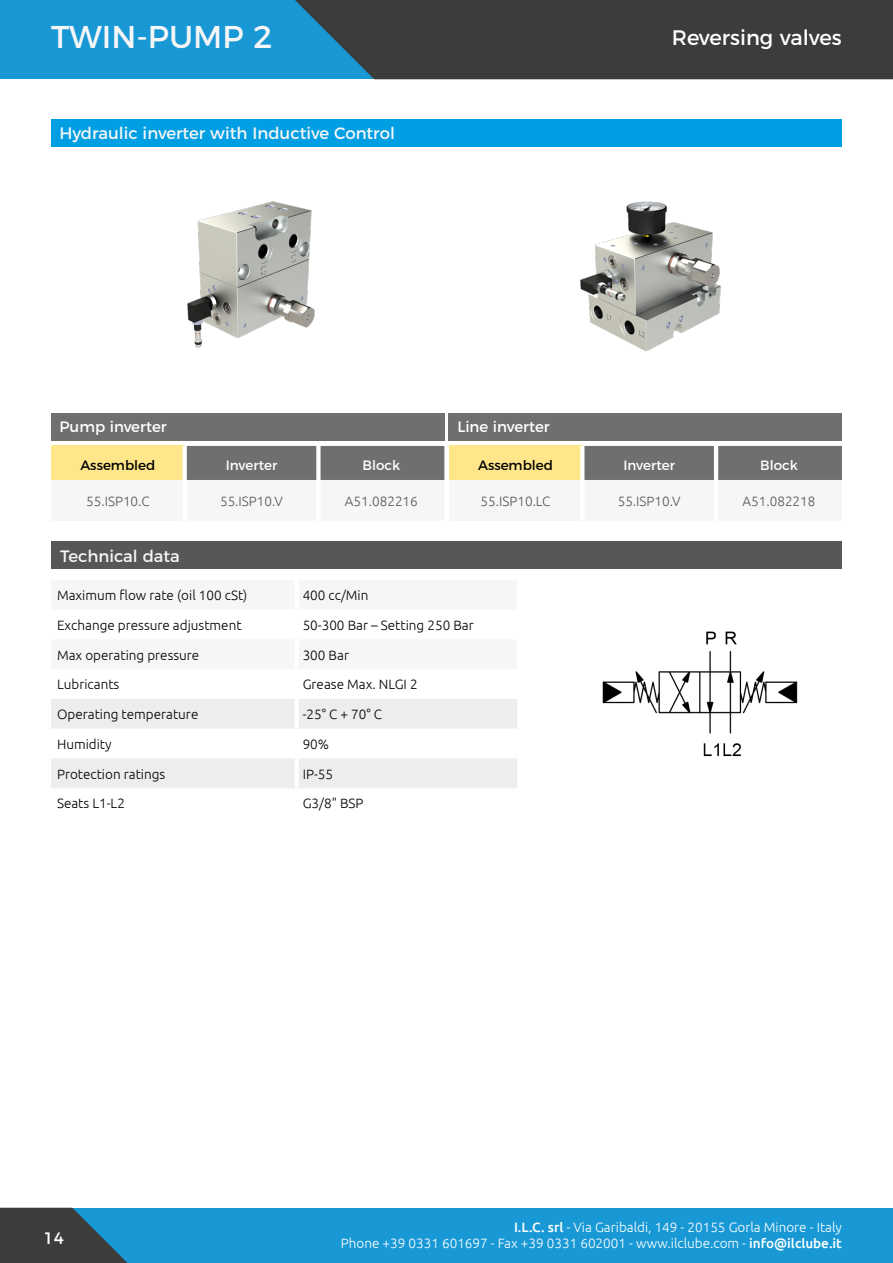
<style>
.page{position:relative;width:893px;height:1263px;background:#fff}
.page>*{position:absolute;margin:0;border:0;box-sizing:border-box;transform-origin:0 0}
.t1{font:31.5px "Montserrat";color:#f6f6f6}
.t2{font:21px "Montserrat";color:#fff}
.t3{font:16.5px "Montserrat";color:#f6f6f6}
.t4{font:16.5px "Montserrat";color:#fff}
.t5{font:15px "Montserrat";color:#fff}
.t6{font:300 13.5px "Ubuntu";color:#000}
.t7{font:300 13.5px/16.2px "Ubuntu";color:#fff;text-align:right}
.t8{font:300 13.5px "Ubuntu";color:#575756}
.t9{font:13.5px "Montserrat";color:#fff}
.t10{font:13.5px "Montserrat";color:#000}
.s1{font-weight:500}
</style>
<div class="page">
<div style="left:0;top:0;width:893px;height:79px;background:#1899d6"></div>
<div style="left:295px;top:0;width:598px;height:79px;background:#3c3c3b"></div>
<div style="left:0;top:1208px;width:893px;height:55px;background:#1899d6"></div>
<svg style="left:0;top:1208px;width:128px;height:55px"></svg>
<img style="left:602px;top:631px;width:196px;height:126px">
<img style="left:187px;top:201px;width:128px;height:147px">
<img style="left:580px;top:201px;width:141px;height:151px">
<div style="left:51px;top:119px;width:791px;height:27px;background:#009fe3"></div>
<div style="left:52px;top:541px;width:790px;height:28px;background:#575756"></div>
<svg style="left:51px;top:699px;width:466px;height:89px"></svg>
<hr style="left:295px;top:699px;width:4px;height:29px;background:#fff">
<hr style="left:295px;top:729px;width:4px;height:29px;background:#fff">
<hr style="left:295px;top:759px;width:4px;height:28px;background:#fff">
<div style="left:51px;top:413px;width:393px;height:27px;background:#706f6f"></div>
<div style="left:449px;top:413px;width:393px;height:27px;background:#706f6f"></div>
<div style="left:51px;top:446px;width:134px;height:34px;background:#ffe68a"></div>
<div style="left:51px;top:480px;width:134px;height:41px;background:#f6f6f6"></div>
<div style="left:187px;top:446px;width:257px;height:34px;background:#706f6f"></div>
<svg style="left:183px;top:446px;width:4px;height:34px"></svg>
<div style="left:316px;top:446px;width:5px;height:34px;background:#fff"></div>
<hr style="left:183px;top:480px;width:4px;height:41px;background:#fff">
<div style="left:449px;top:446px;width:133px;height:34px;background:#ffe68a"></div>
<div style="left:449px;top:480px;width:133px;height:41px;background:#f6f6f6"></div>
<div style="left:584px;top:446px;width:258px;height:34px;background:#706f6f"></div>
<svg style="left:580px;top:446px;width:2px;height:34px"></svg>
<hr style="left:714px;top:446px;width:4px;height:34px;background:#fff">
<hr style="left:580px;top:480px;width:4px;height:41px;background:#fff">
<h1 class="t1" style="left:51px;top:12px;width:223px">TWIN-PUMP 2</h1>
<h2 class="t2" style="left:672px;top:21px;width:171px">Reversing valves</h2>
<p class="t3" style="left:60px;top:120px;width:337px">Hydraulic inverter with Inductive Control</p>
<p class="t5" style="left:60px;top:414px;width:109px">Pump inverter</p>
<p class="t5" style="left:457px;top:414px;width:94px">Line inverter</p>
<p class="t10" style="left:80px;top:454px;width:76px">Assembled</p>
<p class="t9" style="left:226px;top:454px;width:53px">Inverter</p>
<p class="t9" style="left:363px;top:454px;width:39px">Block</p>
<p class="t8" style="left:86px;top:493px;width:65px">55.ISP10.C</p>
<p class="t8" style="left:220px;top:493px;width:64px">55.ISP10.V</p>
<p class="t8" style="left:345px;top:493px;width:74px">A51.082216</p>
<p class="t10" style="left:478px;top:454px;width:76px">Assembled</p>
<p class="t9" style="left:623px;top:454px;width:53px">Inverter</p>
<p class="t9" style="left:760px;top:454px;width:39px">Block</p>
<p class="t8" style="left:481px;top:493px;width:71px">55.ISP10.LC</p>
<p class="t8" style="left:618px;top:493px;width:64px">55.ISP10.V</p>
<p class="t8" style="left:743px;top:493px;width:74px">A51.082218</p>
<p class="t3" style="left:60px;top:543px;width:121px">Technical data</p>
<p class="t6" style="left:57px;top:587px;width:192px">Maximum flow rate (oil 100 cSt)</p>
<p class="t6" style="left:303px;top:587px;width:67px">400 cc/Min</p>
<p class="t6" style="left:57px;top:617px;width:186px">Exchange pressure adjustment</p>
<p class="t6" style="left:303px;top:617px;width:173px">50-300 Bar – Setting 250 Bar</p>
<p class="t6" style="left:57px;top:647px;width:144px">Max operating pressure</p>
<p class="t6" style="left:303px;top:647px;width:48px">300 Bar</p>
<p class="t6" style="left:57px;top:676px;width:64px">Lubricants</p>
<p class="t6" style="left:303px;top:676px;width:116px">Grease Max. NLGI 2</p>
<p class="t6" style="left:57px;top:706px;width:143px">Operating temperature</p>
<p class="t6" style="left:303px;top:706px;width:81px">-25° C + 70° C</p>
<p class="t6" style="left:57px;top:736px;width:56px">Humidity</p>
<p class="t6" style="left:303px;top:736px;width:28px">90%</p>
<p class="t6" style="left:57px;top:766px;width:110px">Protection ratings</p>
<p class="t6" style="left:303px;top:766px;width:32px">IP-55</p>
<p class="t6" style="left:57px;top:795px;width:69px">Seats L1-L2</p>
<p class="t6" style="left:303px;top:795px;width:62px">G3/8" BSP</p>
<p class="t4" style="left:44px;top:1225px;width:22px">14</p>
<p class="t7" style="left:341px;top:1219px;width:502px"><span class="s1">I.L.C. srl</span> - Via Garibaldi, 149 - 20155 Gorla Minore - Italy<br>Phone +39 0331 601697 - Fax +39 0331 602001 - www.ilclube.com - <span class="s1">info@ilclube.it</span></p>
</div>
